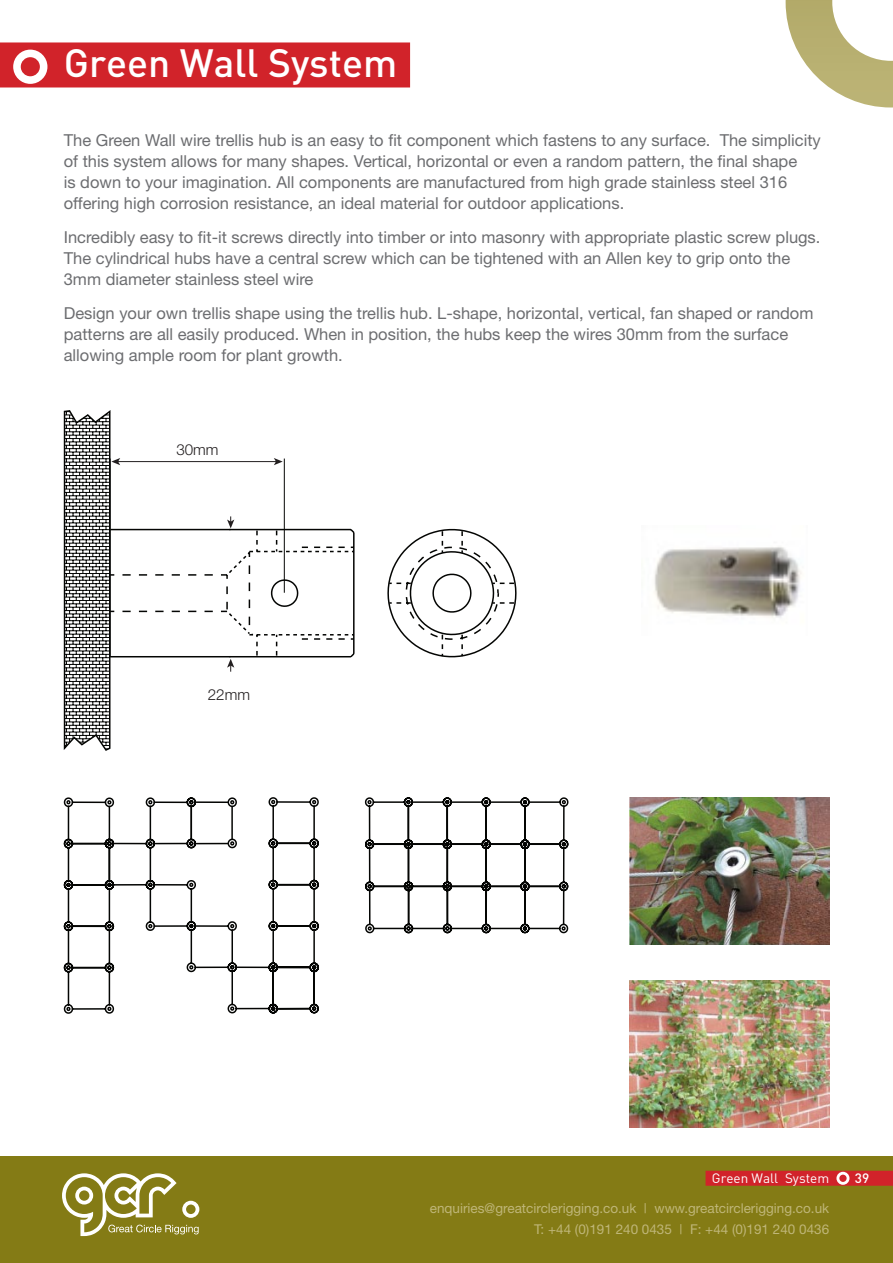
<style>
.page{position:relative;width:893px;height:1263px;background:#fff}
.page>*{position:absolute;margin:0;border:0;box-sizing:border-box;transform-origin:0 0}
.Headings{font:500 39px "DIN";color:#fff}
.t1{font:16.5px/21px "Helvetica Neue";color:#6c6d70}
.t2{font:300 15.15px "Helvetica Neue";color:#231f20}
.t3{font:13.5px/21px "Helvetica Neue";color:#bfb678;text-align:right}
.t4{font:13.5px "DIN";color:#fff}
.t5{font:500 13.5px "DIN";color:#fff}
</style>
<div class="page">
<div style="left:0;top:1157px;width:893px;height:106px;background:#847b15"></div>
<svg style="left:62px;top:1173px;width:137px;height:63px"></svg>
<svg style="left:785px;top:0;width:108px;height:108px"></svg>
<div style="left:0;top:42px;width:410px;height:45px;background:#d1232a"></div>
<div style="left:705px;top:1171px;width:188px;height:15px;background:#d1232a"></div>
<svg style="left:835px;top:1170px;width:14px;height:16px"></svg>
<svg style="left:13px;top:49px;width:34px;height:35px"></svg>
<svg style="left:63px;top:797px;width:256px;height:217px"></svg>
<svg style="left:190px;top:797px;width:379px;height:137px"></svg>
<svg style="left:120px;top:527px;width:397px;height:131px"></svg>
<svg style="left:270px;top:530px;width:246px;height:128px"></svg>
<hr style="left:284px;top:458px;width:1px;height:135px;background:#040503">
<hr style="left:118px;top:461px;width:158px;height:1px;background:#231f20">
<svg style="left:274px;top:458px;width:9px;height:7px"></svg>
<svg style="left:63px;top:410px;width:57px;height:341px"></svg>
<svg style="left:227px;top:516px;width:7px;height:14px"></svg>
<svg style="left:227px;top:656px;width:7px;height:16px"></svg>
<img style="left:654px;top:547px;width:148px;height:71px">
<img style="left:629px;top:980px;width:200px;height:147px">
<img style="left:629px;top:798px;width:200px;height:147px">
<p class="Headings" style="left:64px;top:38px;width:335px">Green Wall System</p>
<p class="t1" style="left:64px;top:130px;width:758px">The Green Wall wire trellis hub is an easy to fit component which fastens to any surface. The simplicity of this system allows for many shapes. Vertical, horizontal or even a random pattern, the final shape<br>is down to your imagination. All components are manufactured from high grade stainless steel 316 offering high corrosion resistance, an ideal material for outdoor applications.</p>
<p class="t1" style="left:64px;top:226px;width:758px">Incredibly easy to fit-it screws directly into timber or into masonry with appropriate plastic screw plugs.<br>The cylindrical hubs have a central screw which can be tightened with an Allen key to grip onto the<br>3mm diameter stainless steel wire</p>
<p class="t1" style="left:64px;top:302px;width:751px">Design your own trellis shape using the trellis hub. L-shape, horizontal, vertical, fan shaped or random patterns are all easily produced. When in position, the hubs keep the wires 30mm from the surface allowing ample room for plant growth.</p>
<p class="t2" style="left:176px;top:440px;width:44px">30mm</p>
<p class="t2" style="left:208px;top:685px;width:44px">22mm</p>
<p class="t4" style="left:712px;top:1170px;width:119px">Green Wall System</p>
<p class="t3" style="left:430px;top:1197px;width:401px">enquiries@greatcirclerigging.co.uk | www.greatcirclerigging.co.uk<br>T: +44 (0)191 240 0435 | F: +44 (0)191 240 0436</p>
<p class="t5" style="left:855px;top:1169px;width:16px">39</p>
</div>
